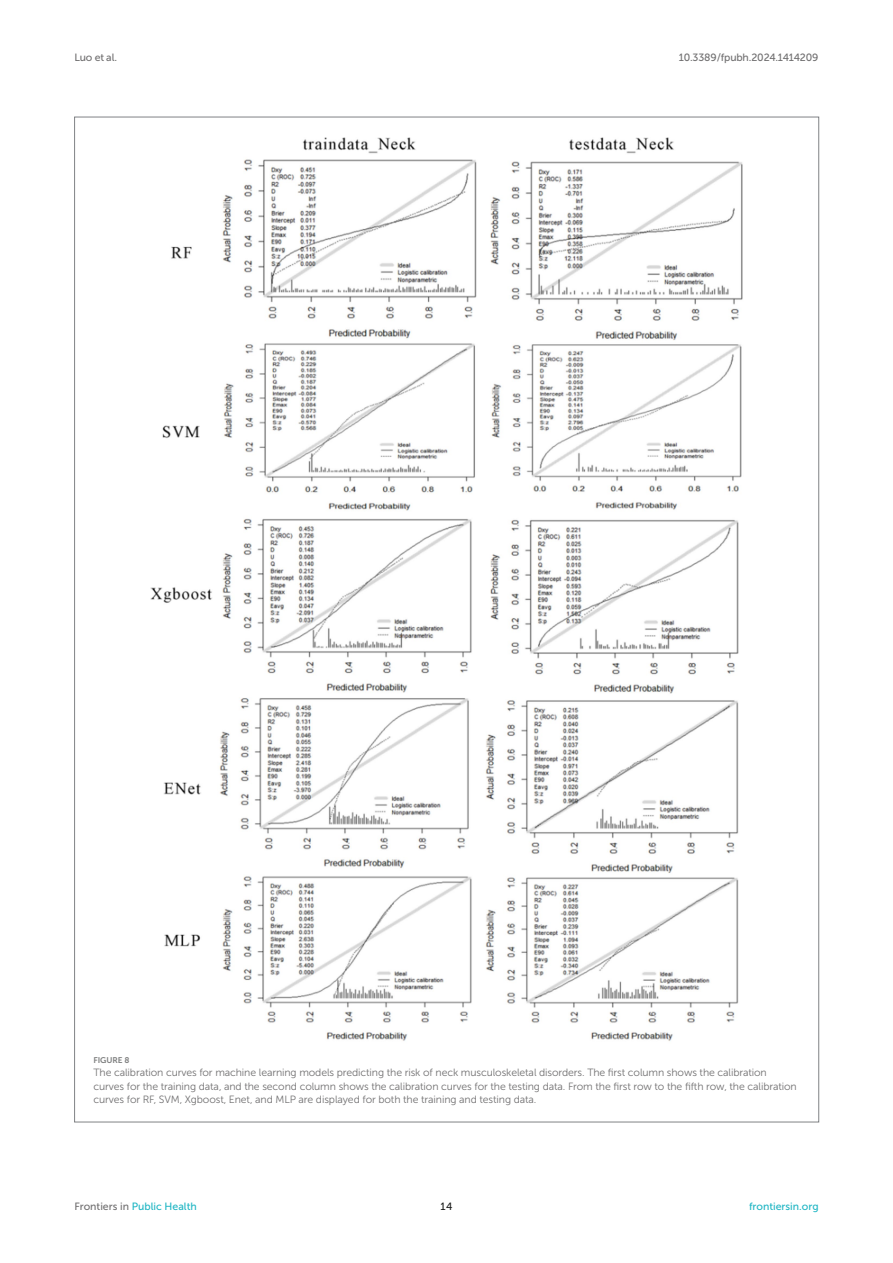
<style>
.page{position:relative;width:893px;height:1263px;background:#fff}
.page>*{position:absolute;margin:0;border:0;box-sizing:border-box;transform-origin:0 0}
.FIG_LEG{font:10.5px/13.5px "Museo Sans 300";letter-spacing:-.01em;color:#706f70}
.t1{font:10.5px "Museo Sans 500";color:#1db5c3}
.t2{font:10.5px "Museo Sans 500";letter-spacing:-.015em;color:#706f70}
.t3{font:10.5px "Museo Sans 500";color:#1b1c1b}
.FIG_HD{font:8.25px "Museo Sans 700";letter-spacing:-.01em;color:#7e7f7f}
.s1{color:#706f70}
</style>
<div class="page">
<img style="left:150px;top:137px;width:593px;height:904px">
<p class="t2" style="left:74px;top:51px;width:44px">Luo et al.</p>
<p class="t2" style="left:679px;top:51px;width:141px">10.3389/fpubh.2024.1414209</p>
<p class="FIG_HD" style="left:94px;top:1055px;width:37px">FIGURE 8</p>
<p class="FIG_LEG" style="left:94px;top:1066px;width:705px">The calibration curves for machine learning models predicting the risk of neck musculoskeletal disorders. The first column shows the calibration curves for the training data, and the second column shows the calibration curves for the testing data. From the first row to the fifth row, the calibration curves for RF, SVM, Xgboost, Enet, and MLP are displayed for both the training and testing data.</p>
<p class="t1" style="left:74px;top:1200px;width:124px"><span class="s1">Frontiers in</span> Public Health</p>
<p class="t3" style="left:441px;top:1200px;width:13px">14</p>
<p class="t1" style="left:749px;top:1200px;width:71px">frontiersin.org</p>
</div>
